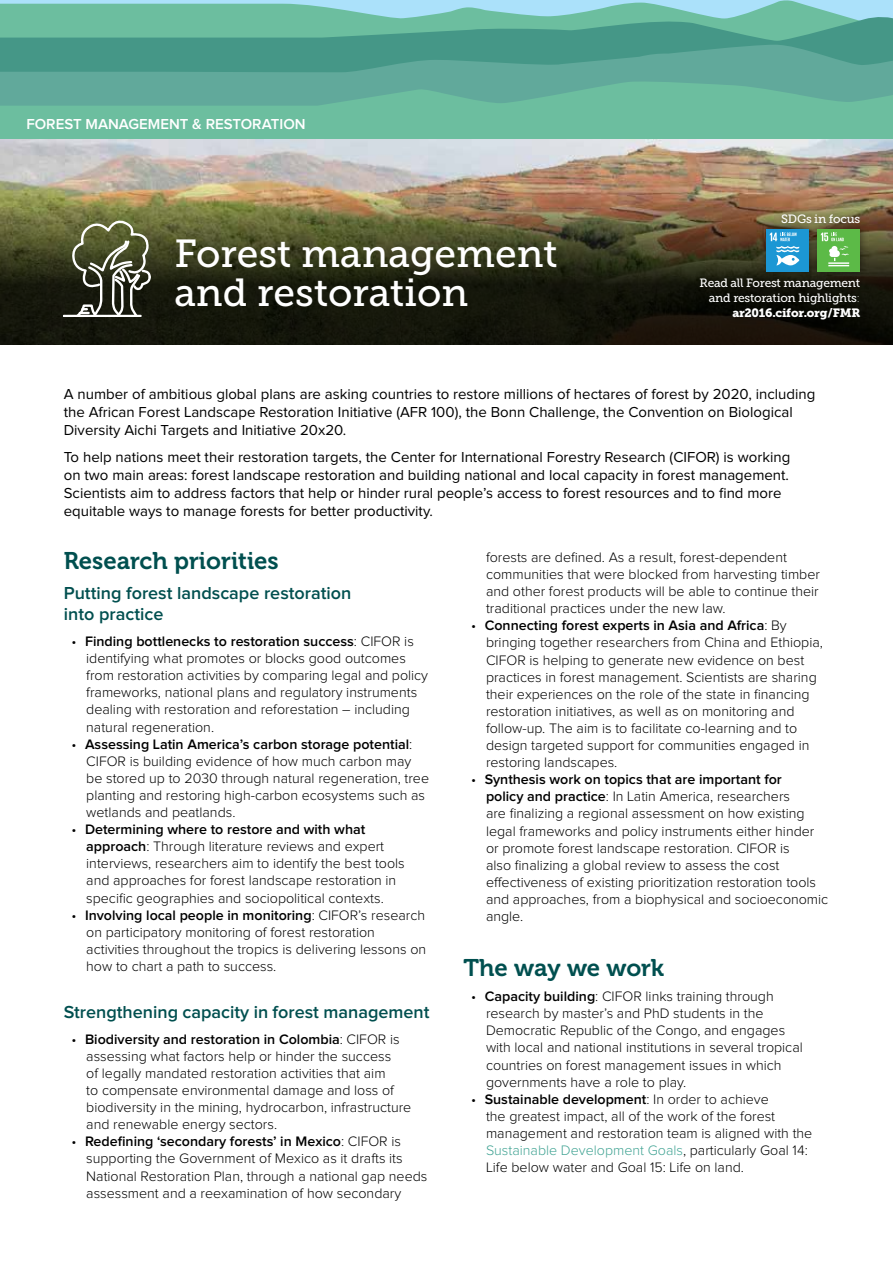
<style>
.page{position:relative;width:893px;height:1263px;background:#fff}
.page>*{position:absolute;margin:0;border:0;box-sizing:border-box;transform-origin:0 0}
.t1{font:39px/39px "Museo Slab 500";color:#fff}
.t2{font:24px "Museo 700";color:#004f4f}
.t3{font:600 18px/21.6px "Proxima Nova";color:#004f4f}
.t4{font:15px/18px "Proxima Nova";color:#000}
.t5{font:600 15px "Proxima Nova";color:#fff}
.t6{font:300 14.25px/17.1px "Proxima Nova";color:#000}
.t7{font:12px/15px "Museo Slab 500";letter-spacing:-.02em;color:#fff;text-align:right}
.t8{font:12px "Museo Slab 900";letter-spacing:-.02em;color:#fff}
.s1{font-family:"Museo Slab 100"}
.s2{font-weight:600}
.s3{color:#42a494}
</style>
<div class="page">
<svg style="left:0;top:0;width:893px;height:16px;background:#8dd0cf"></svg>
<svg style="left:0;top:16px;width:893px;height:29px;background:#5bad95"></svg>
<svg style="left:0;top:45px;width:893px;height:35px;background:#529f90"></svg>
<svg style="left:0;top:80px;width:893px;height:60px;background:#6ab89e"></svg>
<img style="left:0;top:140px;width:893px;height:48px">
<img style="left:0;top:188px;width:893px;height:156px">
<hr style="left:64px;top:315px;width:77px;height:2px;background:#fff">
<svg style="left:69px;top:221px;width:82px;height:96px;background:#5f624c"></svg>
<div style="left:693px;top:206px;width:175px;height:121px;background:#000;opacity:.5"></div>
<div style="left:767px;top:229px;width:42px;height:43px;background:#1c97d4"></div>
<svg style="left:770px;top:233px;width:29px;height:32px"></svg>
<div style="left:818px;top:229px;width:42px;height:43px;background:#5cba47"></div>
<svg style="left:821px;top:233px;width:28px;height:33px"></svg>
<p class="t5" style="left:26px;top:117px;width:281px">FOREST MANAGEMENT &amp; RESTORATION</p>
<h1 class="t1" style="left:174px;top:234px;width:385px">Forest management and restoration</h1>
<p class="t7" style="left:781px;top:211px;width:81px">SDGs in focus</p>
<p class="t7" style="left:700px;top:275px;width:162px">Read all Forest management and restoration highlights<span class="s1">:</span></p>
<p class="t8" style="left:732px;top:306px;width:129px">ar2016.cifor.org/FMR</p>
<p class="t4" style="left:64px;top:386px;width:753px">A number of ambitious global plans are asking countries to restore millions of hectares of forest by 2020, including the African Forest Landscape Restoration Initiative (AFR 100), the Bonn Challenge, the Convention on Biological<br>Diversity Aichi Targets and Initiative 20x20.</p>
<p class="t4" style="left:64px;top:449px;width:728px">To help nations meet their restoration targets, the Center for International Forestry Research (CIFOR) is working on two main areas: forest landscape restoration and building national and local capacity in forest management.<br>Scientists aim to address factors that help or hinder rural people’s access to forest resources and to find more equitable ways to manage forests for better productivity.</p>
<h2 class="t2" style="left:64px;top:547px;width:217px">Research priorities</h2>
<p class="t3" style="left:64px;top:583px;width:289px">Putting forest landscape restoration into practice</p>
<p class="t6" style="left:86px;top:633px;width:343px;text-indent:-15px">• <span class="s2">Finding bottlenecks to restoration success</span>: CIFOR is identifying what promotes or blocks good outcomes from restoration activities by comparing legal and policy frameworks, national plans and regulatory instruments dealing with restoration and reforestation – including natural regeneration.</p>
<p class="t6" style="left:86px;top:736px;width:344px;text-indent:-15px">• <span class="s2">Assessing Latin America’s carbon storage potential</span>:<br>CIFOR is building evidence of how much carbon may be stored up to 2030 through natural regeneration, tree planting and restoring high-carbon ecosystems such as wetlands and peatlands.</p>
<p class="t6" style="left:86px;top:821px;width:320px;text-indent:-15px">• <span class="s2">Determining where to restore and with what approach</span>: Through literature reviews and expert interviews, researchers aim to identify the best tools and approaches for forest landscape restoration in specific geographies and sociopolitical contexts.</p>
<p class="t6" style="left:86px;top:907px;width:341px;text-indent:-15px">• <span class="s2">Involving local people in monitoring</span>: CIFOR’s research on participatory monitoring of forest restoration activities throughout the tropics is delivering lessons on how to chart a path to success.</p>
<p class="t3" style="left:64px;top:1002px;width:367px">Strengthening capacity in forest management</p>
<p class="t6" style="left:86px;top:1031px;width:326px;text-indent:-15px">• <span class="s2">Biodiversity and restoration in Colombia</span>: CIFOR is assessing what factors help or hinder the success<br>of legally mandated restoration activities that aim<br>to compensate environmental damage and loss of biodiversity in the mining, hydrocarbon, infrastructure and renewable energy sectors.</p>
<p class="t6" style="left:86px;top:1134px;width:343px;text-indent:-15px">• <span class="s2">Redefining ‘secondary forests’ in Mexico</span>: CIFOR is supporting the Government of Mexico as it drafts its National Restoration Plan, through a national gap needs assessment and a reexamination of how secondary</p>
<p class="t6" style="left:486px;top:549px;width:335px">forests are defined. As a result, forest-dependent communities that were blocked from harvesting timber and other forest products will be able to continue their traditional practices under the new law.</p>
<p class="t6" style="left:486px;top:618px;width:338px;text-indent:-15px">• <span class="s2">Connecting forest experts in Asia and Africa</span>: By bringing together researchers from China and Ethiopia, CIFOR is helping to generate new evidence on best practices in forest management. Scientists are sharing their experiences on the role of the state in financing restoration initiatives, as well as on monitoring and follow-up. The aim is to facilitate co-learning and to design targeted support for communities engaged in restoring landscapes.</p>
<p class="t6" style="left:486px;top:771px;width:344px;text-indent:-15px">• <span class="s2">Synthesis work on topics that are important for<br>policy and practice</span>: In Latin America, researchers<br>are finalizing a regional assessment on how existing legal frameworks and policy instruments either hinder or promote forest landscape restoration. CIFOR is<br>also finalizing a global review to assess the cost effectiveness of existing prioritization restoration tools and approaches, from a biophysical and socioeconomic angle.</p>
<h2 class="t2" style="left:463px;top:954px;width:202px">The way we work</h2>
<p class="t6" style="left:486px;top:988px;width:318px;text-indent:-15px">• <span class="s2">Capacity building</span>: CIFOR links training through research by master’s and PhD students in the Democratic Republic of the Congo, and engages with local and national institutions in several tropical countries on forest management issues in which governments have a role to play.</p>
<p class="t6" style="left:486px;top:1091px;width:328px;text-indent:-15px">• <span class="s2">Sustainable development</span>: In order to achieve<br>the greatest impact, all of the work of the forest management and restoration team is aligned with the <span class="s3">Sustainable Development Goals</span>, particularly Goal 14:<br>Life below water and Goal 15: Life on land.</p>
</div>
